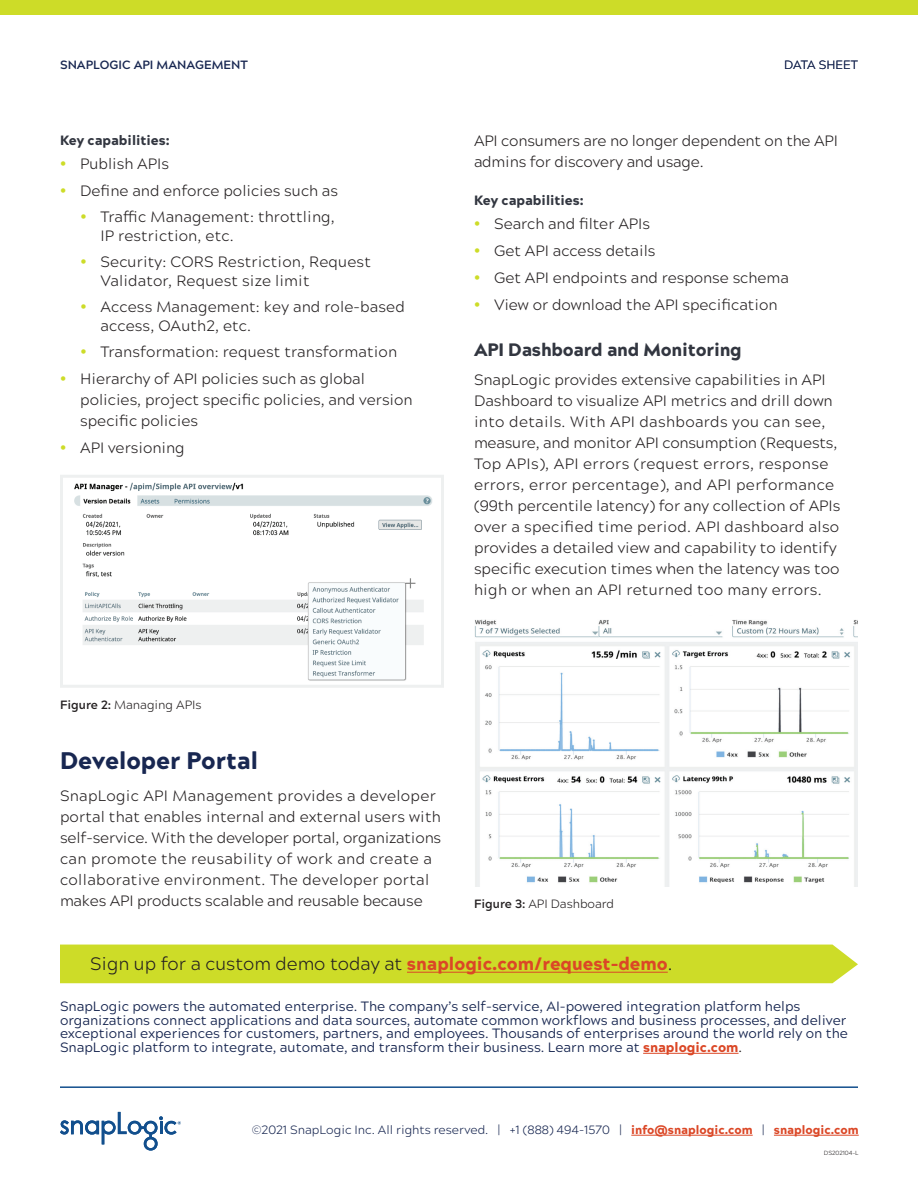
<style>
.page{position:relative;width:918px;height:1188px;background:#fff}
.page>*{position:absolute;margin:0;border:0;box-sizing:border-box;transform-origin:0 0}
.t1{font:900 24px "Acherus Grotesque";color:#182751}
.t2{font:300 18px "Acherus Grotesque";color:#231f20}
.t3{font:900 18px "Acherus Grotesque";letter-spacing:-.01em;color:#323640}
.t4{font:300 15px/21px "Acherus Grotesque";color:#231f20}
.t5{font:13.5px/13.5px "Acherus Grotesque";color:#182751}
.t6{font:900 13.5px "Acherus Grotesque";color:#323640}
.t7{font:300 12px "Acherus Grotesque";color:#182751}
.t8{font:300 12px "Acherus Grotesque";color:#231f20}
.t9{font:700 12px "Acherus Grotesque";color:#182751}
.t10{font:300 6px "Acherus Grotesque";color:#231f20}
.s1{font-weight:700}
.s2{font-weight:900;color:#db4726}
.s3{color:#231f20}
</style>
<div class="page">
<hr style="left:631px;top:1135px;width:122px;height:1px;background:#db4726">
<hr style="left:774px;top:1135px;width:85px;height:1px;background:#db4726">
<hr style="left:643px;top:1053px;width:96px;height:1px;background:#db4726">
<hr style="left:60px;top:1086px;width:798px;height:2px;background:#124f8d">
<div style="left:0;top:0;width:918px;height:15px;background:#cddc28"></div>
<svg style="left:60px;top:1112px;width:121px;height:39px"></svg>
<img style="left:474px;top:619px;width:384px;height:267px">
<div style="left:60px;top:945px;width:798px;height:38px;background:#cddc28"></div>
<hr style="left:407px;top:972px;width:261px;height:1px;background:#db4726">
<img style="left:74px;top:482px;width:358px;height:199px">
<div style="left:60px;top:475px;width:384px;height:213px;border:3px solid #eef0f0"></div>
<p class="t9" style="left:60px;top:54px;width:189px">SNAPLOGIC API MANAGEMENT</p>
<p class="t6" style="left:60px;top:129px;width:111px">Key capabilities:</p>
<p class="t4" style="left:80px;top:150px;width:259px;line-height:27px">Publish APIs<br>Define and enforce policies such as</p>
<p class="t4" style="left:100px;top:206px;width:236px;line-height:19.5px">Traffic Management: throttling,<br>IP restriction, etc.</p>
<p class="t4" style="left:100px;top:251px;width:272px;line-height:19.5px">Security: CORS Restriction, Request<br>Validator, Request size limit</p>
<p class="t4" style="left:100px;top:296px;width:306px;line-height:19.5px">Access Management: key and role-based access, OAuth2, etc.</p>
<p class="t4" style="left:80px;top:337px;width:318px;line-height:27px;text-indent:20px">Transformation: request transformation<br>Hierarchy of API policies such as global</p>
<p class="t4" style="left:80px;top:388px;width:334px">policies, project specific policies, and version specific policies</p>
<p class="t4" style="left:80px;top:436px;width:106px">API versioning</p>
<p class="t7" style="left:784px;top:54px;width:75px">DATA SHEET</p>
<p class="t4" style="left:474px;top:130px;width:365px">API consumers are no longer dependent on the API admins for discovery and usage.</p>
<p class="t6" style="left:474px;top:189px;width:111px">Key capabilities:</p>
<p class="t4" style="left:494px;top:209px;width:296px;line-height:27px">Search and filter APIs<br>Get API access details<br>Get API endpoints and response schema<br>View or download the API specification</p>
<p class="t3" style="left:474px;top:335px;width:269px">API Dashboard and Monitoring</p>
<p class="t4" style="left:474px;top:368px;width:368px">SnapLogic provides extensive capabilities in API Dashboard to visualize API metrics and drill down into details. With API dashboards you can see, measure, and monitor API consumption (Requests, Top APIs), API errors (request errors, response errors, error percentage), and API performance (99th percentile latency) for any collection of APIs over a specified time period. API dashboard also provides a detailed view and capability to identify specific execution times when the latency was too high or when an API returned too many errors.</p>
<p class="t8" style="left:60px;top:695px;width:143px"><span class="s1">Figure 2:</span> Managing APIs</p>
<h1 class="t1" style="left:60px;top:740px;width:199px">Developer Portal</h1>
<p class="t4" style="left:60px;top:784px;width:383px">SnapLogic API Management provides a developer portal that enables internal and external users with self-service. With the developer portal, organizations can promote the reusability of work and create a collaborative environment. The developer portal makes API products scalable and reusable because</p>
<p class="t8" style="left:474px;top:894px;width:142px"><span class="s1">Figure 3:</span> API Dashboard</p>
<p class="t2" style="left:90px;top:949px;width:584px">Sign up for a custom demo today at <span class="s2">snaplogic.com/request-demo</span>.</p>
<p class="t5" style="left:60px;top:999px;width:789px">SnapLogic powers the automated enterprise. The company’s self-service, AI-powered integration platform helps organizations connect applications and data sources, automate common workflows and business processes, and deliver exceptional experiences for customers, partners, and employees. Thousands of enterprises around the world rely on the SnapLogic platform to integrate, automate, and transform their business. Learn more at <span class="s2">snaplogic.com</span><span class="s3">.</span></p>
<p class="t7" style="left:252px;top:1120px;width:609px">©2021 SnapLogic Inc. All rights reserved. | +1 (888) 494-1570 | <span class="s2">info@snaplogic.com</span> | <span class="s2">snaplogic.com</span></p>
<p class="t10" style="left:824px;top:1147px;width:36px">DS202104-L</p>
</div>
